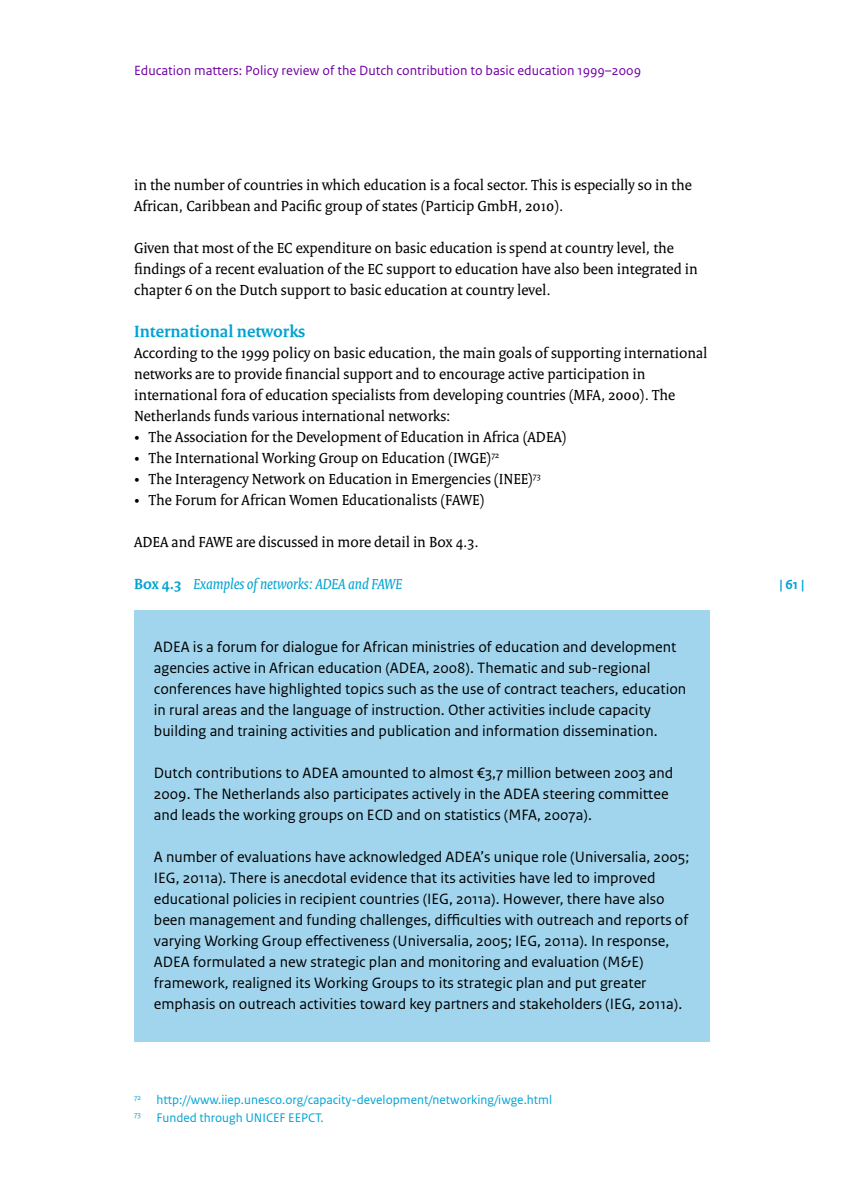
<style>
.page{position:relative;width:844px;height:1191px;background:#fff}
.page>*{position:absolute;margin:0;border:0;box-sizing:border-box;transform-origin:0 0}
.t1{font:700 17.5px "Rijksoverheid Serif";color:#00a3d3}
.t2{font:15.75px/21px "Rijksoverheid Sans Text";color:#000}
.t3{font:15.75px/21px "Rijksoverheid Serif";color:#000}
.t4{font:italic 15.75px "Rijksoverheid Serif";color:#00a3d3}
.t5{font:14px "Rijksoverheid Sans Text";color:#7000a4}
.t6{font:700 14px "Rijksoverheid Sans Text";color:#00a3d3}
.t7{font:13.12px/17.5px "Rijksoverheid Sans Text";color:#00a3d3}
.s1{font-weight:700;font-style:normal}
</style>
<div class="page">
<div style="left:134px;top:610px;width:575px;height:431px;background:#a1d5ed"></div>
<p class="t5" style="left:134px;top:62px;width:508px">Education matters: Policy review of the Dutch contribution to basic education 1999–2009</p>
<p class="t3" style="left:134px;top:174px;width:559px">in the number of countries in which education is a focal sector. This is especially so in the<br>African, Caribbean and Pacific group of states (Particip GmbH, 2010).</p>
<p class="t3" style="left:134px;top:237px;width:565px">Given that most of the EC expenditure on basic education is spend at country level, the findings of a recent evaluation of the EC support to education have also been integrated in chapter 6 on the Dutch support to basic education at country level.</p>
<p class="t1" style="left:134px;top:320px;width:173px">International networks</p>
<p class="t3" style="left:134px;top:342px;width:574px">According to the 1999 policy on basic education, the main goals of supporting international networks are to provide financial support and to encourage active participation in international fora of education specialists from developing countries (MFA, 2000). The Netherlands funds various international networks:</p>
<p class="t3" style="left:134px;top:426px;width:434px">• The Association for the Development of Education in Africa (ADEA)</p>
<p class="t3" style="left:134px;top:447px;width:366px">• The International Working Group on Education (IWGE)<sup>72</sup></p>
<p class="t3" style="left:134px;top:468px;width:408px">• The Interagency Network on Education in Emergencies (INEE)<sup>73</sup></p>
<p class="t3" style="left:134px;top:489px;width:352px">• The Forum for African Women Educationalists (FAWE)</p>
<p class="t3" style="left:134px;top:531px;width:346px">ADEA and FAWE are discussed in more detail in Box 4.3.</p>
<p class="t4" style="left:134px;top:574px;width:269px"><span class="s1">Box 4.3</span> Examples of networks: ADEA and FAWE</p>
<p class="t2" style="left:154px;top:636px;width:533px">ADEA is a forum for dialogue for African ministries of education and development agencies active in African education (ADEA, 2008). Thematic and sub-regional conferences have highlighted topics such as the use of contract teachers, education in rural areas and the language of instruction. Other activities include capacity building and training activities and publication and information dissemination.</p>
<p class="t2" style="left:154px;top:762px;width:520px">Dutch contributions to ADEA amounted to almost €3,7 million between 2003 and<br>2009. The Netherlands also participates actively in the ADEA steering committee and leads the working groups on ECD and on statistics (MFA, 2007a).</p>
<p class="t2" style="left:154px;top:846px;width:537px">A number of evaluations have acknowledged ADEA’s unique role (Universalia, 2005; IEG, 2011a). There is anecdotal evidence that its activities have led to improved educational policies in recipient countries (IEG, 2011a). However, there have also been management and funding challenges, difficulties with outreach and reports of varying Working Group effectiveness (Universalia, 2005; IEG, 2011a). In response, ADEA formulated a new strategic plan and monitoring and evaluation (M&amp;E) framework, realigned its Working Groups to its strategic plan and put greater emphasis on outreach activities toward key partners and stakeholders (IEG, 2011a).</p>
<p class="t7" style="left:134px;top:1091px;width:419px"><sup>72</sup> http://www.iiep.unesco.org/capacity-development/networking/iwge.html<br><sup>73</sup> Funded through UNICEF EEPCT.</p>
<p class="t6" style="left:779px;top:576px;width:26px">| 61 |</p>
</div>
